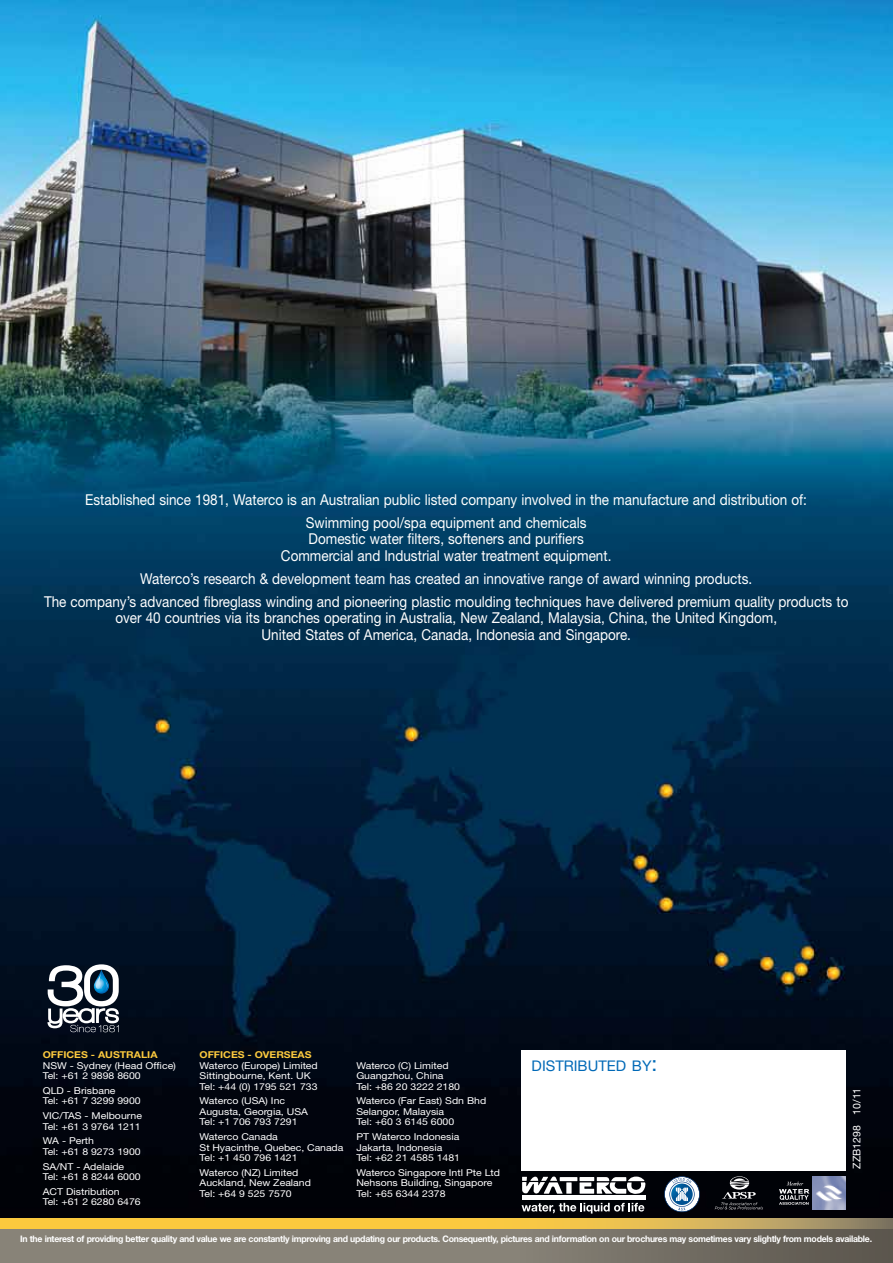
<style>
.page{position:relative;width:893px;height:1263px;background:#fff}
.page>*{position:absolute;margin:0;border:0;box-sizing:border-box;transform-origin:0 0}
.t1{font:15px/22.8px "Helvetica Neue";color:#fff;text-align:center;scale:.9 1}
.t2{font:14.7px "Helvetica Neue";color:#0069b7}
.t3{font:10.5px "Helvetica Neue";color:#fff}
.t4{font:9.45px/10.5px "Helvetica Neue";color:#fff;scale:1.11 1}
.t5{font:700 9.45px "Helvetica Neue";color:#fbc93e;scale:1.11 1}
.t6{font:700 9px "Helvetica Neue";letter-spacing:-.03em;color:#fff}
.s1{font-size:21px}
</style>
<div class="page">
<img style="left:0;top:0;width:893px;height:1219px">
<div style="left:0;top:1223px;width:893px;height:40px;background:linear-gradient(to right,#948f83,#686359)"></div>
<svg style="left:0;top:1219px;width:893px;height:9px;background:#e7bd4a"></svg>
<svg style="left:779px;top:1181px;width:30px;height:24px"></svg>
<img style="left:813px;top:1176px;width:32px;height:33px">
<svg style="left:715px;top:1176px;width:48px;height:33px;background:#2a2b2f"></svg>
<div style="left:522px;top:1050px;width:324px;height:120px;background:#fff"></div>
<svg style="left:664px;top:1176px;width:36px;height:36px"></svg>
<svg style="left:522px;top:1176px;width:124px;height:18px"></svg>
<div style="left:522px;top:1195px;width:123px;height:5px;background:#fff"></div>
<svg style="left:522px;top:1203px;width:122px;height:10px"></svg>
<svg style="left:47px;top:964px;width:72px;height:68px"></svg>
<h1 class="t1" style="left:85px;top:488px;width:803px">Established since 1981, Waterco is an Australian public listed company involved in the manufacture and distribution of:<br>Swimming pool/spa equipment and chemicals</h1>
<h1 class="t1" style="left:281px;top:530px;width:369px;line-height:16.5px">Domestic water filters, softeners and purifiers<br>Commercial and Industrial water treatment equipment.</h1>
<h1 class="t1" style="left:44px;top:567px;width:895px">Waterco’s research &amp; development team has created an innovative range of award winning products.<br>The company’s advanced fibreglass winding and pioneering plastic moulding techniques have delivered premium quality products to</h1>
<h1 class="t1" style="left:115px;top:609px;width:737px;line-height:16.5px">over 40 countries via its branches operating in Australia, New Zealand, Malaysia, China, the United Kingdom,<br>United States of America, Canada, Indonesia and Singapore.</h1>
<p class="t5" style="left:43px;top:1049px;width:25px">OFFICES</p>
<p class="t5" style="left:91px;top:1049px;width:27px">- AUSTRALIA</p>
<p class="t4" style="left:43px;top:1060px;width:122px">NSW - Sydney (Head Office)<br>Tel: +61 2 9898 8600</p>
<p class="t4" style="left:43px;top:1085px;width:90px">QLD - Brisbane<br>Tel: +61 7 3299 9900</p>
<p class="t4" style="left:43px;top:1110px;width:91px">VIC/TAS - Melbourne<br>Tel: +61 3 9764 1211</p>
<p class="t4" style="left:43px;top:1135px;width:90px">WA - Perth<br>Tel: +61 8 9273 1900</p>
<p class="t4" style="left:43px;top:1161px;width:90px">SA/NT - Adelaide<br>Tel: +61 8 8244 6000</p>
<p class="t4" style="left:43px;top:1186px;width:90px">ACT Distribution<br>Tel: +61 2 6280 6476</p>
<p class="t5" style="left:200px;top:1049px;width:25px">OFFICES</p>
<p class="t5" style="left:248px;top:1049px;width:27px">- OVERSEAS</p>
<p class="t4" style="left:200px;top:1060px;width:108px">Waterco (Europe) Limited<br>Sittingbourne, Kent. UK<br>Tel: +44 (0) 1795 521 733</p>
<p class="t4" style="left:200px;top:1095px;width:99px">Waterco (USA) Inc<br>Augusta, Georgia, USA<br>Tel: +1 706 793 7291</p>
<p class="t4" style="left:200px;top:1131px;width:131px">Waterco Canada<br>St Hyacinthe, Quebec, Canada<br>Tel: +1 450 796 1421</p>
<p class="t4" style="left:200px;top:1167px;width:102px">Waterco (NZ) Limited<br>Auckland, New Zealand<br>Tel: +64 9 525 7570</p>
<p class="t4" style="left:356px;top:1060px;width:95px">Waterco (C) Limited<br>Guangzhou, China<br>Tel: +86 20 3222 2180</p>
<p class="t4" style="left:356px;top:1095px;width:119px">Waterco (Far East) Sdn Bhd<br>Selangor, Malaysia<br>Tel: +60 3 6145 6000</p>
<p class="t4" style="left:356px;top:1131px;width:95px">PT Waterco Indonesia<br>Jakarta, Indonesia<br>Tel: +62 21 4585 1481</p>
<p class="t4" style="left:356px;top:1167px;width:131px">Waterco Singapore Intl Pte Ltd<br>Nehsons Building, Singapore<br>Tel: +65 6344 2378</p>
<h2 class="t2" style="left:532px;top:1057px;width:127px">DISTRIBUTED BY<span class="s1">:</span></h2>
<p class="t3" style="left:850px;top:1168px;width:82px;rotate:-90deg">ZZB1298 10/11</p>
<p class="t6" style="left:20px;top:1233px;width:853px">In the interest of providing better quality and value we are constantly improving and updating our products. Consequently, pictures and information on our brochures may sometimes vary slightly from models available.</p>
</div>
